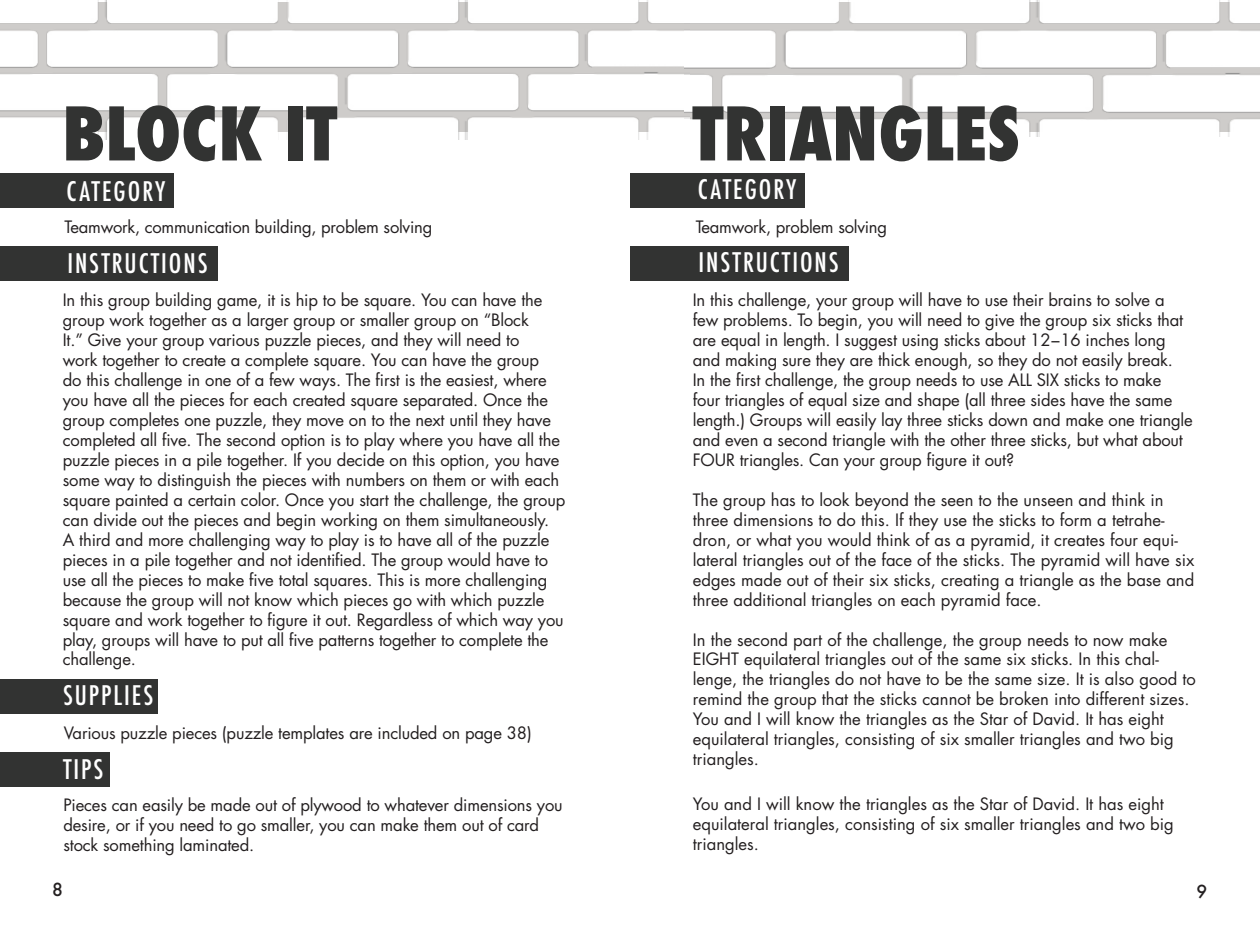
<style>
.page{position:relative;width:1260px;height:945px;background:#fff}
.page>*{position:absolute;margin:0;border:0;box-sizing:border-box;transform-origin:0 0}
.t1{font:800 condensed 71.75px "Futura";color:#323332}
.t2{font:500 condensed 26.25px "Futura";letter-spacing:.075em;color:#fff}
.t3{font:500 17.5px "Futura";color:#231f20}
.t4{font:16.62px/19.9px "Futura Std";letter-spacing:-.01em;color:#231f20}
</style>
<div class="page">
<div style="left:0;top:679px;width:158px;height:35px;background:#323332"></div>
<div style="left:0;top:752px;width:109px;height:35px;background:#323332"></div>
<img style="left:0;top:0;width:685px;height:140px">
<img style="left:685px;top:0;width:575px;height:137px">
<div style="left:0;top:173px;width:173px;height:35px;background:#323332"></div>
<div style="left:0;top:247px;width:217px;height:34px;background:#323332"></div>
<div style="left:630px;top:173px;width:174px;height:35px;background:#323332"></div>
<div style="left:630px;top:246px;width:218px;height:35px;background:#323332"></div>
<p class="t1" style="left:62px;top:85px;width:276px">BLOCK IT</p>
<p class="t1" style="left:692px;top:85px;width:329px">TRIANGLES</p>
<p class="t2" style="left:67px;top:174px;width:100px">CATEGORY</p>
<p class="t4" style="left:65px;top:217px;width:369px">Teamwork, communication building, problem solving</p>
<p class="t2" style="left:67px;top:247px;width:142px">INSTRUCTIONS</p>
<p class="t2" style="left:698px;top:173px;width:100px">CATEGORY</p>
<p class="t4" style="left:696px;top:217px;width:193px">Teamwork, problem solving</p>
<p class="t2" style="left:698px;top:246px;width:142px">INSTRUCTIONS</p>
<p class="t4" style="left:63px;top:290px;width:504px">In this group building game, it is hip to be square. You can have the group work together as a larger group or smaller group on “Block<br>It.” Give your group various puzzle pieces, and they will need to<br>work together to create a complete square. You can have the group<br>do this challenge in one of a few ways. The first is the easiest, where you have all the pieces for each created square separated. Once the group completes one puzzle, they move on to the next until they have completed all five. The second option is to play where you have all the puzzle pieces in a pile together. If you decide on this option, you have some way to distinguish the pieces with numbers on them or with each square painted a certain color. Once you start the challenge, the group can divide out the pieces and begin working on them simultaneously.<br>A third and more challenging way to play is to have all of the puzzle pieces in a pile together and not identified. The group would have to use all the pieces to make five total squares. This is more challenging because the group will not know which pieces go with which puzzle square and work together to figure it out. Regardless of which way you play, groups will have to put all five patterns together to complete the challenge.</p>
<p class="t4" style="left:693px;top:290px;width:502px">In this challenge, your group will have to use their brains to solve a few problems. To begin, you will need to give the group six sticks that are equal in length. I suggest using sticks about 12−16 inches long and making sure they are thick enough, so they do not easily break.<br>In the first challenge, the group needs to use ALL SIX sticks to make four triangles of equal size and shape (all three sides have the same length.) Groups will easily lay three sticks down and make one triangle and even a second triangle with the other three sticks, but what about FOUR triangles. Can your group figure it out?</p>
<p class="t4" style="left:693px;top:490px;width:503px">The group has to look beyond the seen to the unseen and think in three dimensions to do this. If they use the sticks to form a tetrahe&shy;dron, or what you would think of as a pyramid, it creates four equi&shy;lateral triangles out of the face of the sticks. The pyramid will have six edges made out of their six sticks, creating a triangle as the base and three additional triangles on each pyramid face.</p>
<p class="t4" style="left:693px;top:630px;width:504px">In the second part of the challenge, the group needs to now make EIGHT equilateral triangles out of the same six sticks. In this chal&shy;lenge, the triangles do not have to be the same size. It is also good to remind the group that the sticks cannot be broken into different sizes.<br>You and I will know the triangles as the Star of David. It has eight equilateral triangles, consisting of six smaller triangles and two big triangles.</p>
<p class="t4" style="left:693px;top:794px;width:482px">You and I will know the triangles as the Star of David. It has eight equilateral triangles, consisting of six smaller triangles and two big triangles.</p>
<p class="t2" style="left:63px;top:679px;width:92px">SUPPLIES</p>
<p class="t4" style="left:64px;top:723px;width:470px">Various puzzle pieces (puzzle templates are included on page 38)</p>
<p class="t2" style="left:63px;top:753px;width:42px">TIPS</p>
<p class="t4" style="left:63px;top:795px;width:501px">Pieces can easily be made out of plywood to whatever dimensions you desire, or if you need to go smaller, you can make them out of card stock something laminated.</p>
<p class="t3" style="left:52px;top:878px;width:12px">8</p>
<p class="t3" style="left:1197px;top:879px;width:12px">9</p>
</div>
